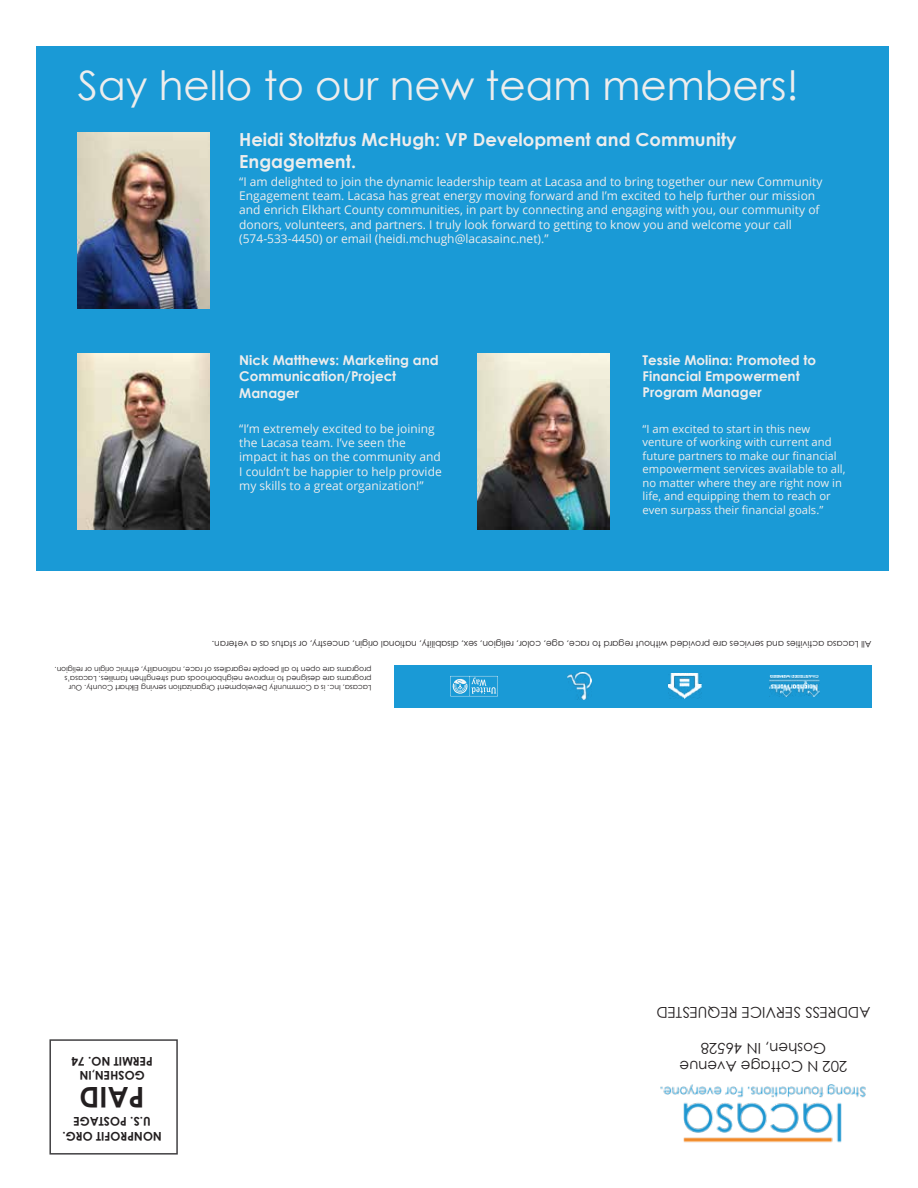
<style>
.page{position:relative;width:918px;height:1188px;background:#fff}
.page>*{position:absolute;margin:0;border:0;box-sizing:border-box;transform-origin:0 0}
.t1{font:40.5px "Century Gothic";color:#ededed}
.t2{font:700 28.5px "Century Gothic";color:#231f20}
.t3{font:700 18px/21.6px "Century Gothic";color:#ededed}
.t4{font:15px/18px "Century Gothic";color:#231f20;text-align:center}
.t5{font:700 13.5px/16.2px "Century Gothic";color:#ededed}
.t6{font:12px/14.4px "Open Sans";color:#ededed}
.t7{font:700 12px/14.4px "Century Gothic";color:#231f20;text-align:center}
.t8{font:11.25px/13.5px "Open Sans";color:#ededed}
.t9{font:9px "Century Gothic";color:#231f20}
.t10{font:7.5px/9px "Century Gothic";color:#231f20}
</style>
<div class="page">
<div style="left:36px;top:46px;width:853px;height:525px;background:#1a9ad6"></div>
<img style="left:660px;top:1084px;width:206px;height:59px">
<div style="left:394px;top:665px;width:478px;height:43px;background:#1a9ad6"></div>
<div style="left:49px;top:1039px;width:129px;height:116px;border:2px solid #414042"></div>
<img style="left:478px;top:353px;width:132px;height:176px">
<img style="left:78px;top:354px;width:132px;height:175px">
<img style="left:78px;top:133px;width:132px;height:175px">
<img style="left:770px;top:676px;width:50px;height:21px">
<img style="left:668px;top:674px;width:34px;height:25px">
<img style="left:567px;top:673px;width:25px;height:26px">
<svg style="left:450px;top:676px;width:48px;height:20px"></svg>
<h1 class="t1" style="left:78px;top:57px;width:722px">Say hello to our new team members!</h1>
<h3 class="t3" style="left:239px;top:128px;width:499px">Heidi Stoltzfus McHugh: VP Development and Community<br>Engagement.</h3>
<p class="t6" style="left:239px;top:174px;width:585px">“I am delighted to join the dynamic leadership team at Lacasa and to bring together our new Community Engagement team. Lacasa has great energy moving forward and I’m excited to help further our mission and enrich Elkhart County communities, in part by connecting and engaging with you, our community of donors, volunteers, and partners. I truly look forward to getting to know you and welcome your call (574-533-4450) or email (heidi.mchugh@lacasainc.net).”</p>
<p class="t5" style="left:239px;top:352px;width:201px">Nick Matthews: Marketing and<br>Communication/Project<br>Manager</p>
<p class="t6" style="left:239px;top:421px;width:204px">“I’m extremely excited to be joining the Lacasa team. I’ve seen the impact it has on the community and I couldn’t be happier to help provide my skills to a great organization!”</p>
<p class="t5" style="left:643px;top:351px;width:175px">Tessie Molina: Promoted to<br>Financial Empowerment<br>Program Manager</p>
<p class="t8" style="left:643px;top:422px;width:204px">“I am excited to start in this new venture of working with current and future partners to make our financial empowerment services available to all, no matter where they are right now in life, and equipping them to reach or even surpass their financial goals.”</p>
<p class="t9" style="left:872px;top:651px;width:661px;rotate:-180deg">All Lacasa activities and services are provided without regard to race, age, color, religion, sex, disability, national origin, ancestry, or status as a veteran.</p>
<p class="t10" style="left:372px;top:692px;width:318px;rotate:-180deg">Lacasa, Inc. is a Community Development Organization serving Elkhart County. Our programs are designed to improve neighborhoods and strengthen families. Lacasa’s programs are open to all people regardless of race, nationality, ethnic origin or religion.</p>
<p class="t7" style="left:153px;top:1083px;width:83px;rotate:-180deg">GOSHEN,IN<br>PERMIT NO. 74</p>
<h2 class="t2" style="left:145px;top:1119px;width:66px;rotate:-180deg">PAID</h2>
<p class="t7" style="left:162px;top:1144px;width:101px;rotate:-180deg">NONPROFIT ORG.<br>U.S. POSTAGE</p>
<p class="t4" style="left:870px;top:1022px;width:215px;rotate:-180deg">ADDRESS SERVICE REQUESTED</p>
<p class="t4" style="left:847px;top:1076px;width:169px;rotate:-180deg">202 N Cottage Avenue<br>Goshen, IN 46528</p>
</div>
